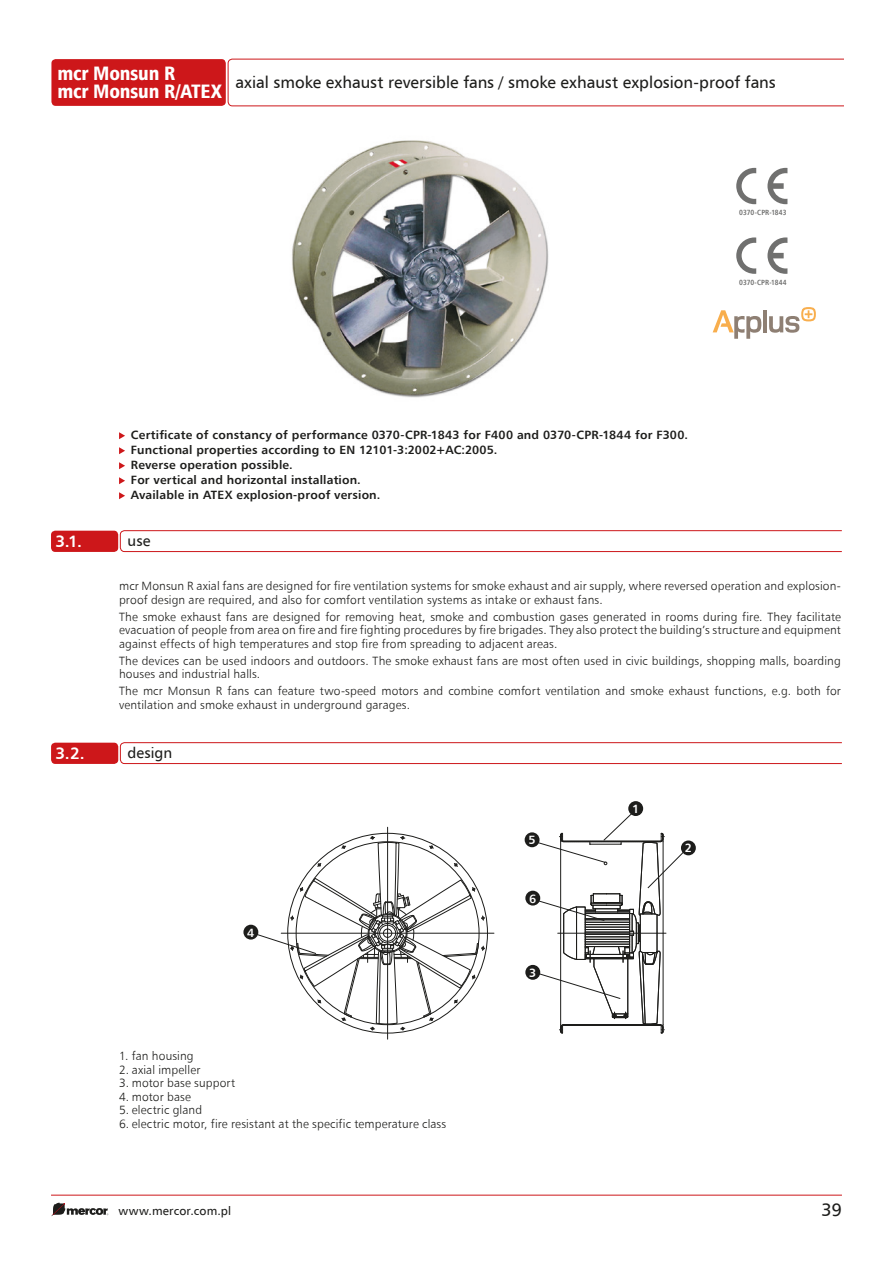
<style>
.page{position:relative;width:893px;height:1263px;background:#fff}
.page>*{position:absolute;margin:0;border:0;box-sizing:border-box;transform-origin:0 0}
.t1{font:19.5px/18px "Humnst 777 Blk Cn EU";letter-spacing:-.015em;color:#fff}
.t2{font:18px "Humnst 777 EU";color:#1d1d1b}
.t3{font:16.5px "Humnst 777 EU";color:#1d1d1b}
.t4{font:700 16.5px "Humnst 777 EU";color:#fff}
.t5{font:15px "Humnst 777 EU";color:#1d1d1b}
.Humanist_777_Lt_8_pt{font:12px/13.5px "Humnst 777 Lt EU";letter-spacing:.01em;color:#1d1d1b}
.t6{font:700 12px "Humnst 777 EU";letter-spacing:.015em;color:#1d1d1b}
.t7{font:12px "Humnst 777 EU";letter-spacing:.015em;color:#1d1d1b}
.Humnst777_8_pt{font:700 12px "Humnst 777 EU";color:#fff}
.Humanist_777_Lt_8_pt-2{font:700 7.5px "Humnst 777 Cn EU";letter-spacing:.005em;color:#70706f}
</style>
<div class="page">
<hr style="left:51px;top:1195px;width:791px;height:1px;background:#cd171a">
<svg style="left:51px;top:1203px;width:57px;height:13px"></svg>
<div style="left:51px;top:59px;width:175px;height:47px;background:#cd171a;border-radius:4px"></div>
<div style="left:228px;top:59px;width:630px;height:47px;border:1px solid #cd171a;border-radius:4px"></div>
<div style="left:844px;top:55px;width:22px;height:55px;background:#fff"></div>
<div style="left:51px;top:531px;width:67px;height:21px;background:#cd171a;border-radius:4px"></div>
<svg style="left:120px;top:530px;width:722px;height:22px"></svg>
<svg style="left:736px;top:168px;width:20px;height:36px"></svg>
<svg style="left:767px;top:168px;width:20px;height:36px"></svg>
<svg style="left:736px;top:237px;width:20px;height:37px"></svg>
<svg style="left:767px;top:237px;width:20px;height:37px"></svg>
<svg style="left:119px;top:432px;width:6px;height:7px"></svg>
<svg style="left:119px;top:447px;width:6px;height:7px"></svg>
<svg style="left:119px;top:462px;width:6px;height:7px"></svg>
<svg style="left:119px;top:477px;width:6px;height:7px"></svg>
<svg style="left:119px;top:492px;width:6px;height:7px"></svg>
<img style="left:292px;top:140px;width:257px;height:258px">
<svg style="left:713px;top:310px;width:48px;height:29px"></svg>
<hr style="left:763px;top:310px;width:4px;height:22px;background:#8e7f73">
<svg style="left:769px;top:307px;width:47px;height:26px"></svg>
<div style="left:51px;top:743px;width:67px;height:21px;background:#cd171a;border-radius:4px"></div>
<svg style="left:120px;top:742px;width:722px;height:22px"></svg>
<div style="left:681px;top:840px;width:15px;height:15px;background:#1d1d1b;border-radius:50%"></div>
<div style="left:243px;top:925px;width:15px;height:14px;background:#1d1d1b;border-radius:50%"></div>
<div style="left:525px;top:891px;width:15px;height:14px;background:#1d1d1b;border-radius:50%"></div>
<div style="left:628px;top:801px;width:15px;height:15px;background:#1d1d1b;border-radius:50%"></div>
<div style="left:525px;top:965px;width:15px;height:15px;background:#1d1d1b;border-radius:50%"></div>
<hr style="left:281px;top:933px;width:213px;height:1px;background:#1d1d1b">
<hr style="left:387px;top:827px;width:1px;height:212px;background:#1d1d1b">
<svg style="left:255px;top:836px;width:230px;height:194px"></svg>
<div style="left:525px;top:832px;width:14px;height:15px;background:#1d1d1b;border-radius:50%"></div>
<svg style="left:535px;top:813px;width:149px;height:220px"></svg>
<h1 class="t1" style="left:58px;top:64px;width:166px">mcr Monsun R<br>mcr Monsun R/ATEX</h1>
<h3 class="t3" style="left:235px;top:72px;width:542px">axial smoke exhaust reversible fans / smoke exhaust explosion-proof fans</h3>
<p class="Humanist_777_Lt_8_pt-2" style="left:739px;top:208px;width:49px">0370-CPR-1843</p>
<p class="Humanist_777_Lt_8_pt-2" style="left:739px;top:277px;width:49px">0370-CPR-1844</p>
<p class="t6" style="left:131px;top:427px;width:559px">Certificate of constancy of performance 0370-CPR-1843 for F400 and 0370-CPR-1844 for F300.</p>
<p class="t6" style="left:131px;top:442px;width:368px">Functional properties according to EN 12101-3:2002+AC:2005.</p>
<p class="t6" style="left:131px;top:457px;width:163px">Reverse operation possible.</p>
<p class="t6" style="left:131px;top:472px;width:231px">For vertical and horizontal installation.</p>
<p class="t6" style="left:131px;top:487px;width:251px">Available in ATEX explosion-proof version.</p>
<p class="t4" style="left:55px;top:531px;width:28px">3.1.</p>
<p class="t5" style="left:128px;top:531px;width:24px">use</p>
<p class="Humanist_777_Lt_8_pt" style="left:119px;top:579px;width:723px">mcr Monsun R axial fans are designed for fire ventilation systems for smoke exhaust and air supply, where reversed operation and explosion&shy;proof design are required, and also for comfort ventilation systems as intake or exhaust fans.</p>
<p class="Humanist_777_Lt_8_pt" style="left:119px;top:610px;width:723px;text-align:justify">The smoke exhaust fans are designed for removing heat, smoke and combustion gases generated in rooms during fire. They facilitate evacuation of people from area on fire and fire fighting procedures by fire brigades. They also protect the building’s structure and equipment against effects of high temperatures and stop fire from spreading to adjacent areas.</p>
<p class="Humanist_777_Lt_8_pt" style="left:119px;top:654px;width:723px">The devices can be used indoors and outdoors. The smoke exhaust fans are most often used in civic buildings, shopping malls, boarding houses and industrial halls.</p>
<p class="Humanist_777_Lt_8_pt" style="left:119px;top:684px;width:723px">The mcr Monsun R fans can feature two-speed motors and combine comfort ventilation and smoke exhaust functions, e.g. both for ventilation and smoke exhaust in underground garages.</p>
<p class="t4" style="left:55px;top:743px;width:31px">3.2.</p>
<p class="t5" style="left:128px;top:743px;width:46px">design</p>
<p class="Humnst777_8_pt" style="left:247px;top:925px;width:9px">4</p>
<p class="Humanist_777_Lt_8_pt" style="left:119px;top:1049px;width:76px">1. fan housing</p>
<p class="Humanist_777_Lt_8_pt" style="left:119px;top:1063px;width:83px">2. axial impeller</p>
<p class="Humanist_777_Lt_8_pt" style="left:119px;top:1076px;width:118px">3. motor base support</p>
<p class="Humanist_777_Lt_8_pt" style="left:119px;top:1090px;width:73px">4. motor base</p>
<p class="Humanist_777_Lt_8_pt" style="left:119px;top:1103px;width:85px">5. electric gland</p>
<p class="Humanist_777_Lt_8_pt" style="left:119px;top:1117px;width:329px">6. electric motor, fire resistant at the specific temperature class</p>
<p class="Humnst777_8_pt" style="left:528px;top:832px;width:9px">5</p>
<p class="Humnst777_8_pt" style="left:529px;top:891px;width:9px">6</p>
<p class="Humnst777_8_pt" style="left:529px;top:965px;width:9px">3</p>
<p class="Humnst777_8_pt" style="left:632px;top:801px;width:9px">1</p>
<p class="Humnst777_8_pt" style="left:685px;top:841px;width:9px">2</p>
<p class="t7" style="left:119px;top:1203px;width:114px">www.mercor.com.pl</p>
<p class="t2" style="left:821px;top:1199px;width:22px">39</p>
</div>
